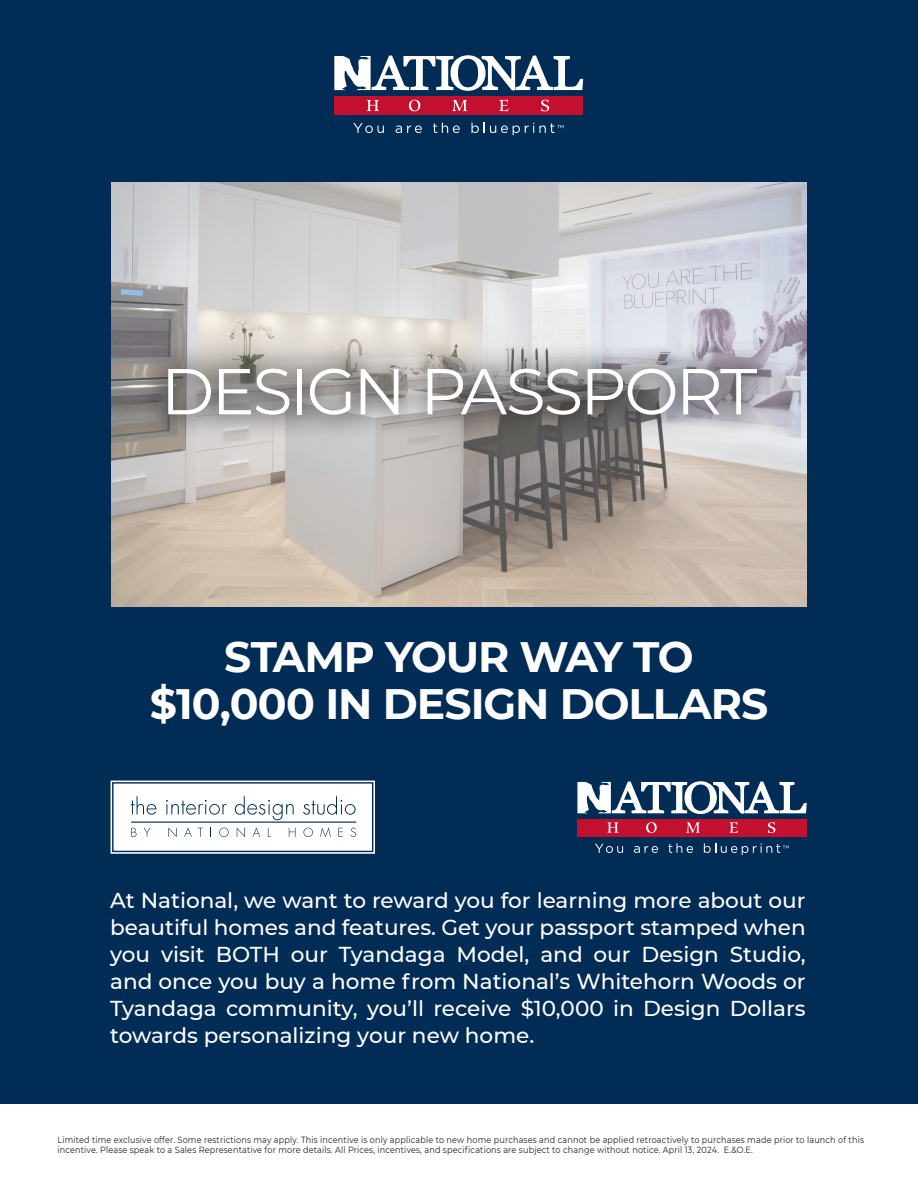
<style>
.page{position:relative;width:918px;height:1188px;background:#fff}
.page>*{position:absolute;margin:0;border:0;box-sizing:border-box;transform-origin:0 0}
.t1{font:64.65px "Montserrat";letter-spacing:-.04em;color:#fff}
.t2{font:700 42.45px/46.3px "Montserrat";letter-spacing:-.025em;color:#fff;text-align:center}
.t3{font:500 21.6px/27px "Montserrat";color:#fff;text-align:justify}
.t4{font:9px/9.8px "Montserrat";letter-spacing:.02em;color:#231f20;scale:.9 1}
</style>
<div class="page">
<div style="left:0;top:0;width:918px;height:1104px;background:#002c56"></div>
<svg style="left:111px;top:182px;width:696px;height:424px"></svg>
<div style="left:139px;top:340px;width:646px;height:103px;background:#231f20;opacity:.5"></div>
<div style="left:334px;top:96px;width:248px;height:19px;background:#c3102f"></div>
<svg style="left:353px;top:123px;width:31px;height:10px"></svg>
<svg style="left:396px;top:125px;width:26px;height:8px"></svg>
<svg style="left:433px;top:123px;width:27px;height:10px"></svg>
<svg style="left:471px;top:123px;width:93px;height:12px"></svg>
<svg style="left:367px;top:100px;width:12px;height:11px"></svg>
<svg style="left:409px;top:100px;width:11px;height:11px"></svg>
<svg style="left:452px;top:100px;width:15px;height:11px"></svg>
<svg style="left:500px;top:100px;width:9px;height:11px"></svg>
<svg style="left:541px;top:100px;width:8px;height:11px"></svg>
<svg style="left:334px;top:55px;width:250px;height:36px"></svg>
<div style="left:111px;top:781px;width:264px;height:73px;border:5px solid #fff"></div>
<div style="left:112px;top:782px;width:261px;height:70px;background:#fff;border:1px solid #002c56"></div>
<hr style="left:131px;top:822px;width:225px;height:1px;background:#002c56">
<svg style="left:131px;top:796px;width:25px;height:19px"></svg>
<svg style="left:166px;top:800px;width:61px;height:15px"></svg>
<svg style="left:235px;top:796px;width:59px;height:24px"></svg>
<svg style="left:303px;top:796px;width:53px;height:19px"></svg>
<svg style="left:131px;top:828px;width:6px;height:9px"></svg>
<svg style="left:144px;top:828px;width:6px;height:9px"></svg>
<svg style="left:168px;top:828px;width:9px;height:9px"></svg>
<svg style="left:184px;top:827px;width:8px;height:10px"></svg>
<svg style="left:198px;top:828px;width:5px;height:9px"></svg>
<svg style="left:219px;top:828px;width:10px;height:9px"></svg>
<svg style="left:237px;top:828px;width:8px;height:9px"></svg>
<svg style="left:253px;top:827px;width:7px;height:10px"></svg>
<svg style="left:289px;top:828px;width:6px;height:9px"></svg>
<svg style="left:304px;top:828px;width:9px;height:9px"></svg>
<svg style="left:320px;top:827px;width:11px;height:10px"></svg>
<svg style="left:338px;top:828px;width:5px;height:9px"></svg>
<svg style="left:351px;top:828px;width:5px;height:9px"></svg>
<div style="left:577px;top:819px;width:229px;height:18px;background:#c3102f"></div>
<svg style="left:595px;top:844px;width:28px;height:9px"></svg>
<svg style="left:634px;top:846px;width:24px;height:7px"></svg>
<svg style="left:668px;top:843px;width:25px;height:10px"></svg>
<svg style="left:704px;top:843px;width:85px;height:12px"></svg>
<svg style="left:607px;top:822px;width:11px;height:11px"></svg>
<svg style="left:646px;top:822px;width:11px;height:11px"></svg>
<svg style="left:686px;top:822px;width:14px;height:11px"></svg>
<svg style="left:730px;top:822px;width:8px;height:11px"></svg>
<svg style="left:768px;top:822px;width:7px;height:11px"></svg>
<svg style="left:577px;top:781px;width:230px;height:33px"></svg>
<h1 class="t1" style="left:161px;top:347px;width:598px">DESIGN PASSPORT</h1>
<h2 class="t2" style="left:150px;top:632px;width:620px">STAMP YOUR WAY TO $10,000 IN DESIGN DOLLARS</h2>
<p class="t3" style="left:110px;top:886px;width:697px">At National, we want to reward you for learning more about our beautiful homes and features. Get your passport stamped when you visit BOTH our Tyandaga Model, and our Design Studio, and once you buy a home from National’s Whitehorn Woods or Tyandaga community, you’ll receive $10,000 in Design Dollars towards personalizing your new home.</p>
<p class="t4" style="left:57px;top:1134px;width:898px">Limited time exclusive offer. Some restrictions may apply. This incentive is only applicable to new home purchases and cannot be applied retroactively to purchases made prior to launch of this incentive. Please speak to a Sales Representative for more details. All Prices, incentives, and specifications are subject to change without notice. April 13, 2024. E.&amp;O.E.</p>
</div>
